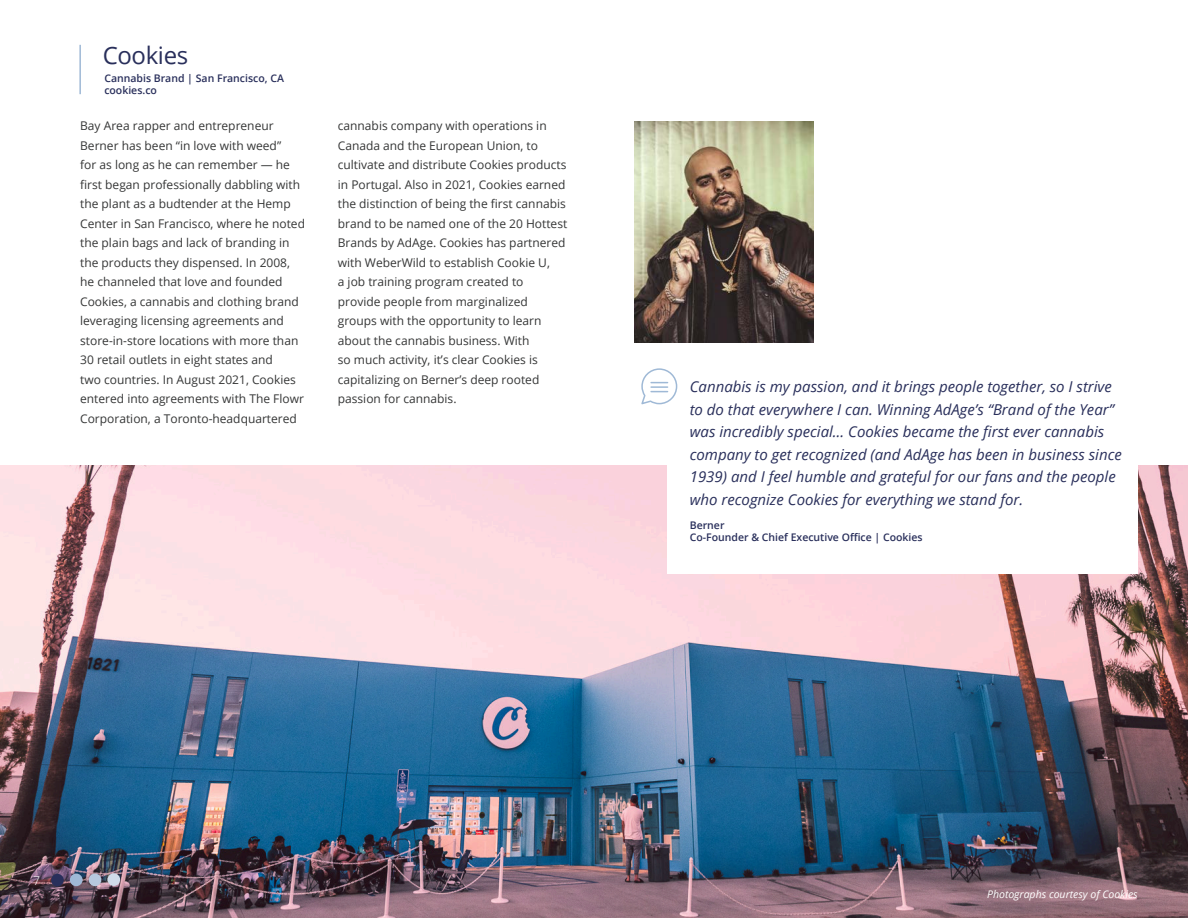
<style>
.page{position:relative;width:1188px;height:918px;background:#fff}
.page>*{position:absolute;margin:0;border:0;box-sizing:border-box;transform-origin:0 0}
.t1{font:24px "Open Sans";letter-spacing:-.015em;color:#292f5b}
.t2{font:italic 15px/22.5px "Open Sans";color:#292f5b}
.t3{font:300 12.15px "Open Sans";color:#fff}
.t4{font:12px/19.5px "Open Sans";color:#353636}
.t5{font:600 10.5px/12px "Open Sans";color:#292f5b}
.t6{font:italic 10.5px "Open Sans";color:#fff}
</style>
<div class="page">
<img style="left:0;top:465px;width:1188px;height:453px">
<hr style="left:79px;top:45px;width:2px;height:49px;background:#9fb9d6">
<img style="left:634px;top:121px;width:180px;height:221px">
<div style="left:667px;top:357px;width:470px;height:216px;background:#fff"></div>
<svg style="left:641px;top:368px;width:37px;height:37px"></svg>
<div style="left:70px;top:874px;width:13px;height:12px;background:#9fb9d6;border-radius:50%"></div>
<div style="left:89px;top:874px;width:12px;height:12px;background:#b6c9de;border-radius:50%"></div>
<div style="left:107px;top:873px;width:13px;height:13px;background:#d0dcea;border-radius:50%"></div>
<div style="left:51px;top:874px;width:13px;height:12px;background:#292f5b;border-radius:50%"></div>
<h1 class="t1" style="left:103px;top:45px;width:87px">Cookies</h1>
<p class="t5" style="left:104px;top:74px;width:181px">Cannabis Brand | San Francisco, CA cookies.co</p>
<p class="t4" style="left:80px;top:117px;width:226px">Bay Area rapper and entrepreneur Berner has been “in love with weed”<br>for as long as he can remember — he first began professionally dabbling with the plant as a budtender at the Hemp Center in San Francisco, where he noted the plain bags and lack of branding in the products they dispensed. In 2008, he channeled that love and founded Cookies, a cannabis and clothing brand leveraging licensing agreements and store-in-store locations with more than 30 retail outlets in eight states and<br>two countries. In August 2021, Cookies entered into agreements with The Flowr Corporation, a Toronto-headquartered</p>
<p class="t4" style="left:338px;top:117px;width:231px">cannabis company with operations in Canada and the European Union, to cultivate and distribute Cookies products in Portugal. Also in 2021, Cookies earned the distinction of being the first cannabis brand to be named one of the 20 Hottest Brands by AdAge. Cookies has partnered with WeberWild to establish Cookie U,<br>a job training program created to provide people from marginalized groups with the opportunity to learn about the cannabis business. With<br>so much activity, it’s clear Cookies is capitalizing on Berner’s deep rooted passion for cannabis.</p>
<p class="t2" style="left:690px;top:377px;width:434px">Cannabis is my passion, and it brings people together, so I strive to do that everywhere I can. Winning AdAge’s “Brand of the Year” was incredibly special… Cookies became the first ever cannabis company to get recognized (and AdAge has been in business since 1939) and I feel humble and grateful for our fans and the people who recognize Cookies for everything we stand for.</p>
<p class="t5" style="left:690px;top:520px;width:234px">Berner<br>Co-Founder &amp; Chief Executive Office | Cookies</p>
<p class="t3" style="left:33px;top:875px;width:8px">7</p>
<p class="t6" style="left:987px;top:890px;width:152px">Photographs courtesy of Cookies</p>
</div>
